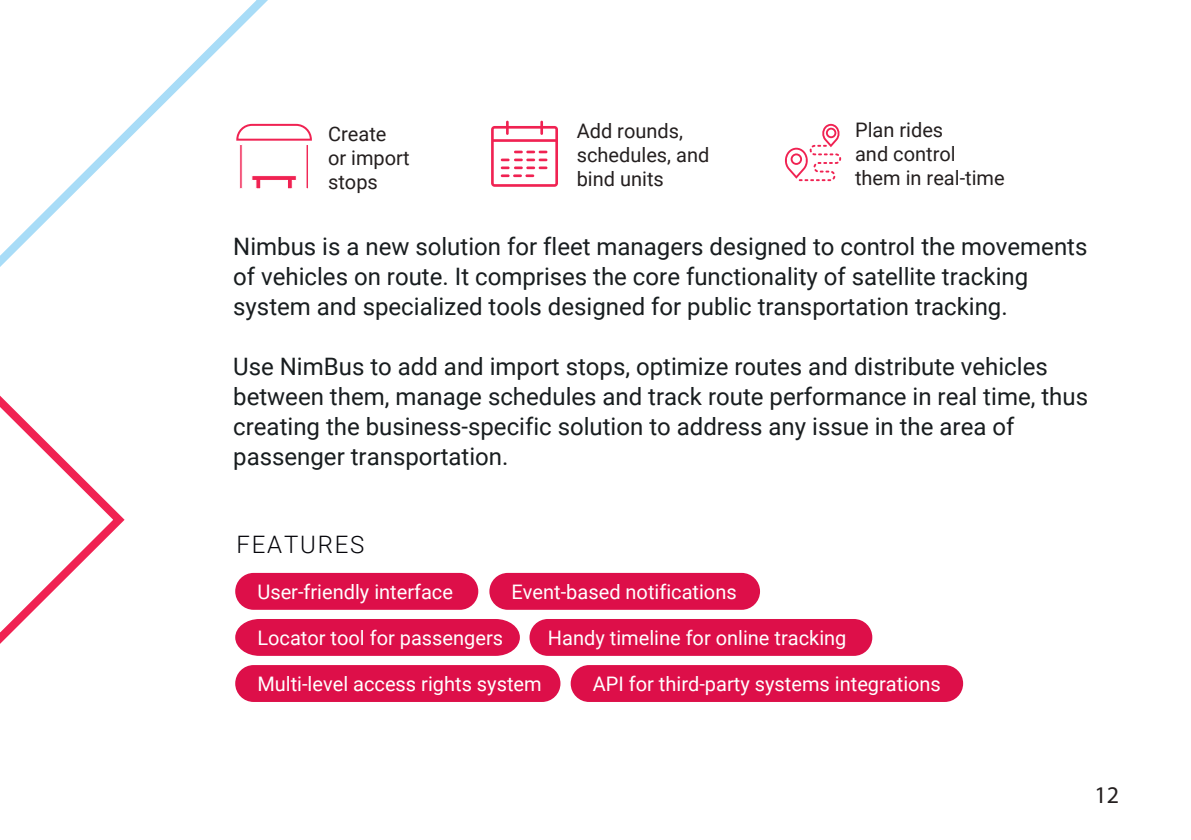
<style>
.page{position:relative;width:1191px;height:840px;background:#fff}
.page>*{position:absolute;margin:0;border:0;box-sizing:border-box;transform-origin:0 0}
.t1{font:24px/30px "Roboto";color:#181d1f}
.t2{font:300 24px "Roboto";letter-spacing:.075em;color:#05050a}
.t3{font:24px "Myriad Pro";color:#241f1f}
.t4{font:300 22px "Roboto";color:#fff}
.t5{font:20px "Roboto";color:#fff}
.t6{font:20px/24px "Roboto";color:#241f1f}
</style>
<div class="page">
<svg style="left:0;top:395px;width:125px;height:249px"></svg>
<svg style="left:0;top:0;width:268px;height:267px"></svg>
<div style="left:235px;top:572px;width:243px;height:37px;background:#dd0f49;border-radius:18px"></div>
<div style="left:489px;top:572px;width:271px;height:37px;background:#dd0f49;border-radius:18px"></div>
<div style="left:235px;top:619px;width:285px;height:36px;background:#dd0f49"></div>
<div style="left:529px;top:618px;width:343px;height:37px;background:#dd0f49;border-radius:18px"></div>
<div style="left:235px;top:664px;width:325px;height:37px;background:#dd0f49;border-radius:18px"></div>
<div style="left:570px;top:664px;width:393px;height:37px;background:#dd0f49;border-radius:18px"></div>
<div style="left:239px;top:144px;width:3px;height:45px;background:#f02252;border:1px solid #fff"></div>
<div style="left:306px;top:144px;width:3px;height:45px;background:#f02252;border:1px solid #fff"></div>
<svg style="left:235px;top:123px;width:77px;height:19px"></svg>
<svg style="left:251px;top:175px;width:46px;height:14px"></svg>
<svg style="left:491px;top:121px;width:67px;height:66px"></svg>
<svg style="left:785px;top:124px;width:56px;height:57px"></svg>
<p class="t6" style="left:328px;top:121px;width:83px">Create or import stops</p>
<p class="t6" style="left:855px;top:117px;width:151px">Plan rides<br>and control them in real-time</p>
<p class="t6" style="left:577px;top:118px;width:134px">Add rounds, schedules, and bind units</p>
<p class="t1" style="left:233px;top:230px;width:855px">Nimbus is a new solution for fleet managers designed to control the movements of vehicles on route. It comprises the core functionality of satellite tracking system and specialized tools designed for public transportation tracking.</p>
<p class="t1" style="left:233px;top:350px;width:856px">Use NimBus to add and import stops, optimize routes and distribute vehicles between them, manage schedules and track route performance in real time, thus creating the business-specific solution to address any issue in the area of passenger transportation.</p>
<p class="t2" style="left:236px;top:527px;width:129px">FEATURES</p>
<p class="t5" style="left:257px;top:577px;width:197px">User-friendly interface</p>
<p class="t5" style="left:511px;top:577px;width:227px">Event-based notifications</p>
<p class="t5" style="left:257px;top:623px;width:247px">Locator tool for passengers</p>
<p class="t5" style="left:257px;top:669px;width:286px">Multi-level access rights system</p>
<p class="t5" style="left:593px;top:669px;width:350px">API for third-party systems integrations</p>
<p class="t5" style="left:548px;top:623px;width:300px">Handy timeline for online tracking</p>
<p class="t4" style="left:255px;top:668px;width:349px">Historical data to analyze and report</p>
<p class="t3" style="left:1094px;top:779px;width:26px">12</p>
</div>
